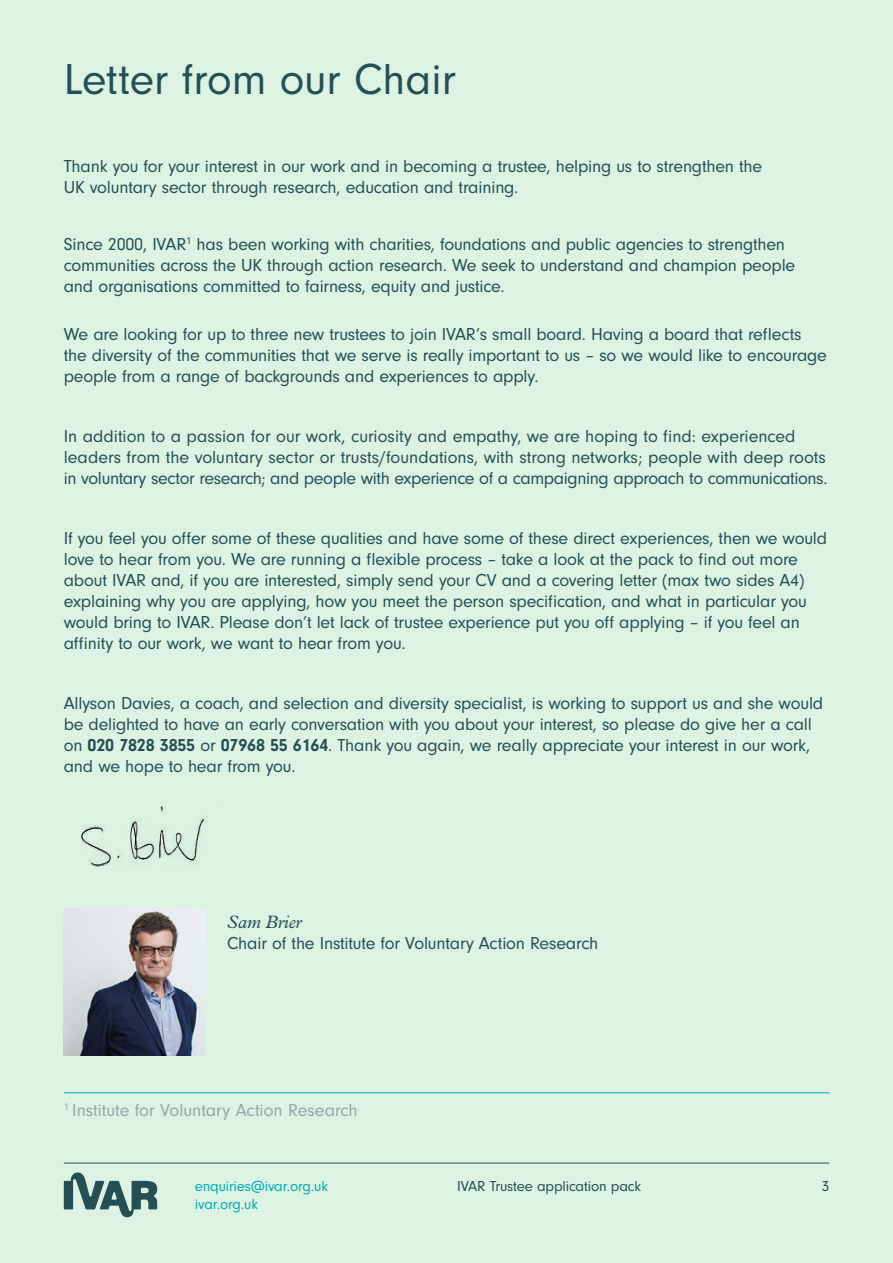
<style>
.page{position:relative;width:893px;height:1263px;background:#dcf3e3}
.page>*{position:absolute;margin:0;border:0;box-sizing:border-box;transform-origin:0 0}
.t1{font:45px "Neuzeit Gro";color:#264f54}
.t2{font:18px/21px "Neuzeit Gro";letter-spacing:-.01em;color:#264f54}
.t3{font:18px "Neuzeit Gro";color:#92a8a9}
.t4{font:italic 18px "M Plantin";letter-spacing:-.01em;color:#264f54}
.t5{font:15px "Neuzeit Gro";letter-spacing:-.01em;color:#00abb5}
.t6{font:15px "Neuzeit Gro";letter-spacing:-.01em;color:#264f54}
.s1{font-weight:700}
</style>
<div class="page">
<svg style="left:64px;top:1172px;width:93px;height:45px"></svg>
<hr style="left:64px;top:1163px;width:765px;height:1px;background:#245053">
<img style="left:81px;top:806px;width:126px;height:61px">
<hr style="left:64px;top:1092px;width:765px;height:1px;background:#00abb5">
<img style="left:64px;top:909px;width:142px;height:146px">
<h1 class="t1" style="left:64px;top:55px;width:394px">Letter from our Chair</h1>
<p class="t2" style="left:64px;top:156px;width:700px">Thank you for your interest in our work and in becoming a trustee, helping us to strengthen the<br>UK voluntary sector through research, education and training.</p>
<p class="t2" style="left:64px;top:234px;width:733px">Since 2000, IVAR<sup>1</sup> has been working with charities, foundations and public agencies to strengthen communities across the UK through action research. We seek to understand and champion people and organisations committed to fairness, equity and justice.</p>
<p class="t2" style="left:64px;top:324px;width:765px">We are looking for up to three new trustees to join IVAR’s small board. Having a board that reflects the diversity of the communities that we serve is really important to us – so we would like to encourage people from a range of backgrounds and experiences to apply.</p>
<p class="t2" style="left:64px;top:426px;width:765px">In addition to a passion for our work, curiosity and empathy, we are hoping to find: experienced leaders from the voluntary sector or trusts/foundations, with strong networks; people with deep roots in voluntary sector research; and people with experience of a campaigning approach to communications.</p>
<p class="t2" style="left:64px;top:528px;width:765px">If you feel you offer some of these qualities and have some of these direct experiences, then we would love to hear from you. We are running a flexible process – take a look at the pack to find out more about IVAR and, if you are interested, simply send your CV and a covering letter (max two sides A4) explaining why you are applying, how you meet the person specification, and what in particular you would bring to IVAR. Please don’t let lack of trustee experience put you off applying – if you feel an affinity to our work, we want to hear from you.</p>
<p class="t2" style="left:64px;top:693px;width:761px">Allyson Davies, a coach, and selection and diversity specialist, is working to support us and she would be delighted to have an early conversation with you about your interest, so please do give her a call on <span class="s1">020 7828 3855</span> or <span class="s1">07968 55 6164</span>. Thank you again, we really appreciate your interest in our work, and we hope to hear from you.</p>
<p class="t4" style="left:227px;top:912px;width:76px">Sam Brier</p>
<p class="t2" style="left:227px;top:933px;width:373px">Chair of the Institute for Voluntary Action Research</p>
<p class="t3" style="left:64px;top:1100px;width:295px"><sup>1</sup> Institute for Voluntary Action Research</p>
<p class="t5" style="left:195px;top:1178px;width:135px">enquiries@ivar.org.uk</p>
<p class="t6" style="left:457px;top:1178px;width:185px">IVAR Trustee application pack</p>
<p class="t5" style="left:195px;top:1196px;width:65px">ivar.org.uk</p>
<p class="t6" style="left:822px;top:1178px;width:9px">3</p>
</div>
